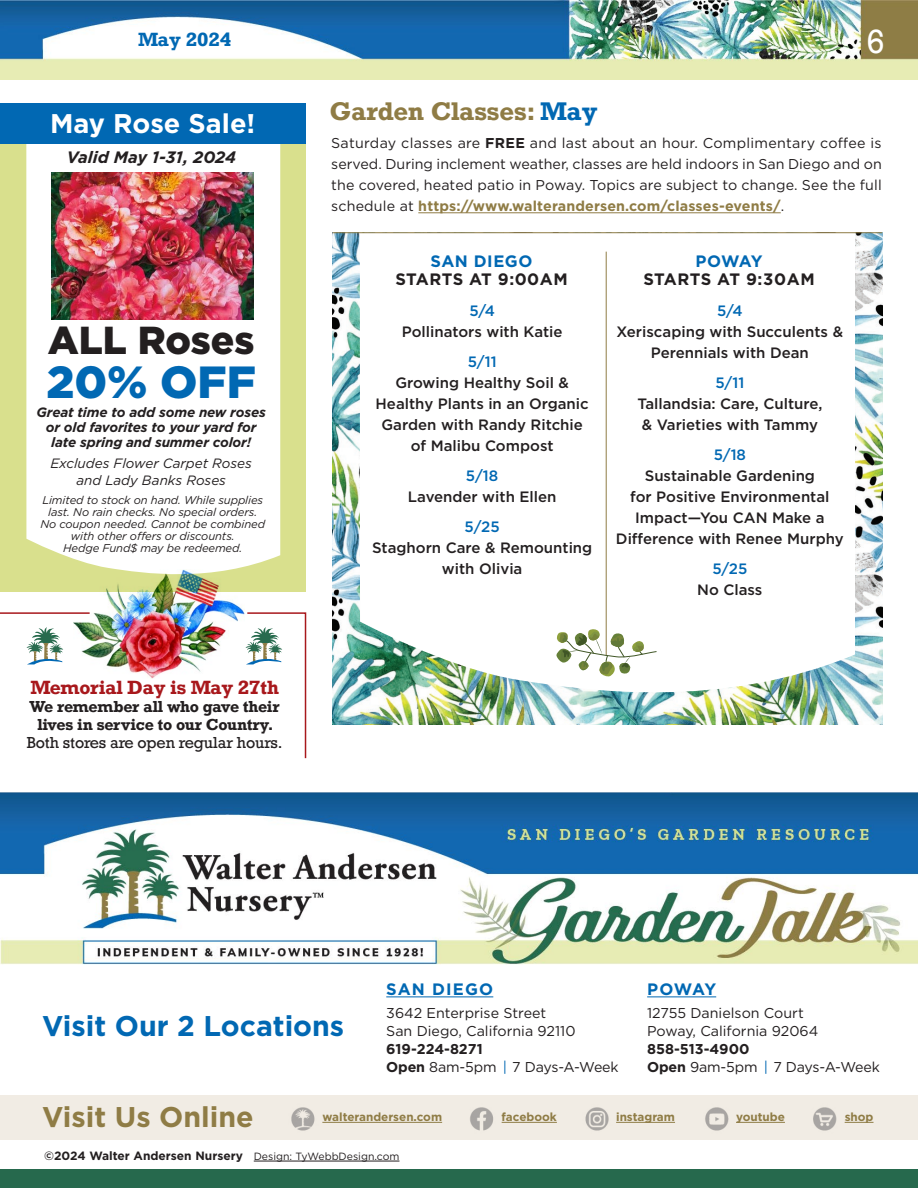
<style>
.page{position:relative;width:918px;height:1188px;background:#fff}
.page>*{position:absolute;margin:0;border:0;box-sizing:border-box;transform-origin:0 0}
.t1{font:900 45px "Gotham";color:#0168b3}
.t2{font:900 39px "Gotham";color:#231f20}
.t3{font:31.5px "Rockwell";color:#fff}
.t4{font:700 28.5px "Gotham";color:#0168b3}
.t5{font:700 28.5px "Gotham";color:#8f7c45}
.t6{font:700 27px "Gotham";color:#fff}
.t7{font:700 24px "Rockwell";color:#8f7c45}
.t8{font:700 18px "Rockwell";letter-spacing:-.01em;color:#a8181c}
.t9{font:700 18px "Rockwell";color:#0168b3}
.t10{font:700 16.5px/18px "Gotham";letter-spacing:.03em;color:#231f20;text-align:center}
.t11{font:italic 700 16.5px "Gotham";color:#231f20}
.t12{font:700 16.5px "Gotham";letter-spacing:.045em;color:#0168b3}
.t13{font:700 16.5px "Gotham";letter-spacing:.07em;color:#0168b3}
.t14{font:500 15px/21px "Gotham";color:#231f20;text-align:center}
.t15{font:700 15px/18px "Rockwell";letter-spacing:-.02em;color:#231f20;text-align:center}
.t16{font:500 15px "Gotham";color:#0168b3}
.t17{font:15px "Rockwell";letter-spacing:-.01em;color:#231f20}
.t18{font:14.25px/21px "Gotham";color:#231f20;text-align:justify}
.t19{font:700 14.25px "Gotham";color:#231f20}
.t20{font:italic 700 13.5px/15px "Gotham";letter-spacing:-.01em;color:#231f20;text-align:center}
.t21{font:italic 13.5px/16.5px "Gotham";color:#231f20;text-align:center}
.t22{font:700 12px "Gotham";color:#231f20}
.t23{font:700 11.7px "Gotham";color:#8f7c45}
.t24{font:italic 11.25px/12px "Gotham";letter-spacing:-.01em;color:#231f20;text-align:center}
.s1{color:#0168b3}
.s2{font-weight:700}
.s3{font-weight:700;color:#8f7c45}
.s4{font-weight:400;font-size:10.5px}
</style>
<div class="page">
<div style="left:1px;top:104px;width:305px;height:488px;background:#d9e08d"></div>
<img style="left:0;top:0;width:918px;height:80px">
<div style="left:0;top:1169px;width:918px;height:19px;background:#26694d"></div>
<img style="left:333px;top:233px;width:549px;height:492px">
<svg style="left:360px;top:233px;width:495px;height:477px"></svg>
<hr style="left:606px;top:252px;width:1px;height:404px;background:#8f7c45">
<hr style="left:418px;top:212px;width:363px;height:1px;background:#8f7c45">
<hr style="left:333px;top:232px;width:549px;height:1px;background:#8f7c45">
<svg style="left:555px;top:628px;width:102px;height:49px"></svg>
<img style="left:0;top:792px;width:918px;height:173px">
<div style="left:0;top:1096px;width:918px;height:44px;background:#f1ece4"></div>
<hr style="left:386px;top:996px;width:107px;height:1px;background:#0168b3">
<hr style="left:647px;top:996px;width:69px;height:1px;background:#0168b3">
<hr style="left:254px;top:1161px;width:145px;height:1px;background:#231f20">
<img style="left:291px;top:1107px;width:546px;height:24px">
<hr style="left:322px;top:1122px;width:120px;height:1px;background:#8f7c45">
<hr style="left:502px;top:1122px;width:55px;height:1px;background:#8f7c45">
<svg style="left:845px;top:1122px;width:29px;height:1px"></svg>
<hr style="left:616px;top:1122px;width:59px;height:1px;background:#8f7c45">
<hr style="left:736px;top:1122px;width:49px;height:1px;background:#8f7c45">
<svg style="left:27px;top:627px;width:36px;height:37px"></svg>
<hr style="left:0;top:612px;width:90px;height:2px;background:#a8181c">
<svg style="left:246px;top:612px;width:61px;height:147px"></svg>
<div style="left:26px;top:144px;width:254px;height:426px;background:#fff"></div>
<div style="left:0;top:104px;width:306px;height:40px;background:#0168b3"></div>
<img style="left:52px;top:173px;width:202px;height:147px">
<img style="left:73px;top:570px;width:171px;height:108px">
<p class="t9" style="left:138px;top:28px;width:95px">May 2024</p>
<p class="t3" style="left:866px;top:22px;width:20px">6</p>
<p class="t6" style="left:50px;top:105px;width:207px">May Rose Sale!</p>
<p class="t11" style="left:67px;top:146px;width:171px">Valid May 1-31, 2024</p>
<p class="t2" style="left:48px;top:314px;width:208px">ALL Roses</p>
<p class="t1" style="left:46px;top:351px;width:211px">20% OFF</p>
<p class="t20" style="left:37px;top:405px;width:231px">Great time to add some new roses or old favorites to your yard for late spring and summer color!</p>
<p class="t21" style="left:50px;top:455px;width:203px">Excludes Flower Carpet Roses and Lady Banks Roses</p>
<p class="t24" style="left:40px;top:494px;width:226px">Limited to stock on hand. While supplies last. No rain checks. No special orders.<br>No coupon needed. Cannot be combined with other offers or discounts.<br>Hedge Fund$ may be redeemed.</p>
<p class="t8" style="left:30px;top:676px;width:250px">Memorial Day is May 27th</p>
<p class="t15" style="left:30px;top:698px;width:252px">We remember all who gave their lives in service to our Country.</p>
<p class="t17" style="left:27px;top:734px;width:257px">Both stores are open regular hours.</p>
<p class="t7" style="left:329px;top:95px;width:270px">Garden Classes: <span class="s1">May</span></p>
<p class="t18" style="left:331px;top:133px;width:552px">Saturday classes are <span class="s2">FREE</span> and last about an hour. Complimentary coffee is served. During inclement weather, classes are held indoors in San Diego and on the covered, heated patio in Poway. Topics are subject to change. See the full schedule at <span class="s3">https://www.walterandersen.com/classes-events/</span>.</p>
<p class="t10" style="left:395px;top:252px;width:174px"><span class="s1">SAN DIEGO<br></span>STARTS AT 9:00AM</p>
<p class="t12" style="left:696px;top:250px;width:69px">POWAY</p>
<p class="t10" style="left:643px;top:270px;width:173px">STARTS AT 9:30AM</p>
<p class="t16" style="left:469px;top:301px;width:27px">5/4</p>
<p class="t14" style="left:402px;top:321px;width:162px">Pollinators with Katie</p>
<p class="t16" style="left:468px;top:352px;width:30px">5/11</p>
<p class="t14" style="left:376px;top:372px;width:215px">Growing Healthy Soil &amp;<br>Healthy Plants in an Organic<br>Garden with Randy Ritchie of Malibu Compost</p>
<p class="t16" style="left:466px;top:466px;width:34px">5/18</p>
<p class="t14" style="left:408px;top:486px;width:150px">Lavender with Ellen</p>
<p class="t16" style="left:465px;top:517px;width:37px">5/25</p>
<p class="t14" style="left:372px;top:537px;width:222px">Staghorn Care &amp; Remounting with Olivia</p>
<p class="t16" style="left:717px;top:301px;width:27px">5/4</p>
<p class="t14" style="left:617px;top:321px;width:228px">Xeriscaping with Succulents &amp;<br>Perennials with Dean</p>
<p class="t16" style="left:715px;top:373px;width:30px">5/11</p>
<p class="t14" style="left:637px;top:393px;width:187px;text-align:left">Tallandsia: Care, Culture, &amp; Varieties with Tammy</p>
<p class="t16" style="left:714px;top:445px;width:34px">5/18</p>
<p class="t14" style="left:616px;top:465px;width:229px">Sustainable Gardening<br>for Positive Environmental<br>Impact—You CAN Make a<br>Difference with Renee Murphy</p>
<p class="t16" style="left:712px;top:559px;width:37px">5/25</p>
<p class="t14" style="left:697px;top:579px;width:67px">No Class</p>
<p class="t4" style="left:42px;top:1007px;width:304px">Visit Our 2 Locations</p>
<p class="t13" style="left:386px;top:978px;width:109px">SAN DIEGO</p>
<p class="t18" style="left:386px;top:1002px;width:162px">3642 Enterprise Street</p>
<p class="t18" style="left:386px;top:1020px;width:191px">San Diego, California 92110</p>
<p class="t18" style="left:386px;top:1039px;width:234px;line-height:18px"><span class="s2">619-224-8271<br>Open</span> 8am-5pm <span class="s1">|</span> 7 Days-A-Week</p>
<p class="t12" style="left:647px;top:978px;width:71px">POWAY</p>
<p class="t18" style="left:647px;top:1002px;width:158px">12755 Danielson Court</p>
<p class="t18" style="left:647px;top:1020px;width:173px">Poway, California 92064</p>
<p class="t19" style="left:647px;top:1039px;width:104px">858-513-4900</p>
<p class="t18" style="left:647px;top:1056px;width:234px"><span class="s2">Open</span> 9am-5pm <span class="s1">|</span> 7 Days-A-Week</p>
<p class="t5" style="left:42px;top:1098px;width:213px">Visit Us Online</p>
<p class="t23" style="left:322px;top:1109px;width:121px">walterandersen.com</p>
<p class="t23" style="left:502px;top:1109px;width:57px">facebook</p>
<p class="t23" style="left:616px;top:1109px;width:60px">instagram</p>
<p class="t23" style="left:736px;top:1109px;width:50px">youtube</p>
<p class="t23" style="left:845px;top:1109px;width:30px">shop</p>
<p class="t22" style="left:44px;top:1148px;width:357px">©2024 Walter Andersen Nursery <span class="s4">Design: TyWebbDesign.com</span></p>
</div>
